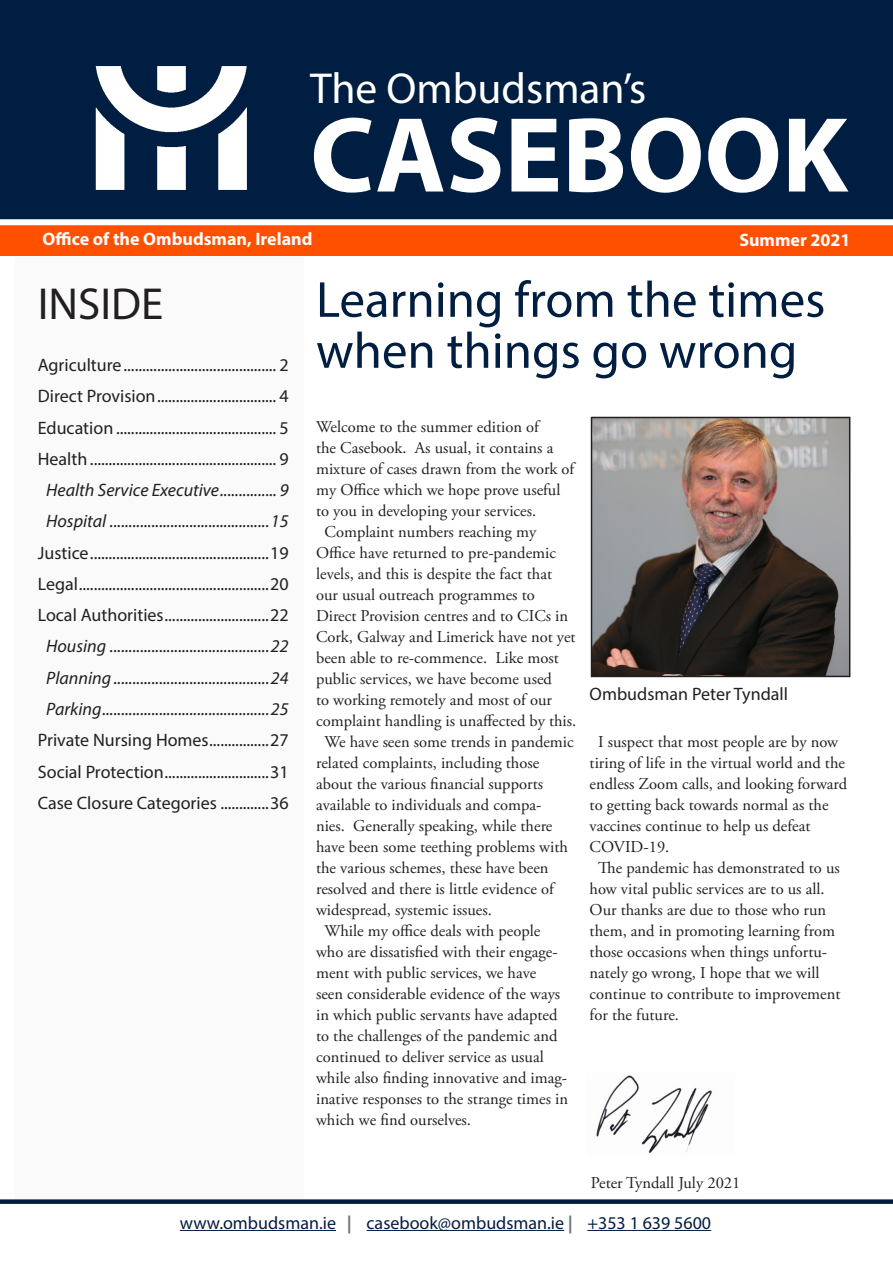
<style>
.page{position:relative;width:893px;height:1263px;background:#fff}
.page>*{position:absolute;margin:0;border:0;box-sizing:border-box;transform-origin:0 0}
.t1{font:700 107.85px "Myriad Pro";color:#fff}
.Lessons_Headline_No{font:51px/51px "Myriad Pro";color:#001e41}
.Section_Head{font:45px "Myriad Pro";color:#231f20}
.t2{font:43.5px "Myriad Pro";color:#fff}
.t3{font:18px "Myriad Pro";color:#231f20}
.t4{font:italic 18px "Myriad Pro";color:#231f20}
.t5{font:18px "Myriad Pro";color:#001e41}
.t6{font:700 18px "Myriad Pro";color:#fff}
.Case_Body_Intro{font:16.5px/21px "Adobe Garamond Pro";color:#231f20}
.Case_Body_Intro_FIRS{font:16.5px/21px "Adobe Garamond Pro";color:#231f20}
.s1{font-weight:700;color:#717680}
</style>
<div class="page">
<div style="left:0;top:0;width:893px;height:239px;background:#001e41"></div>
<div style="left:0;top:225px;width:893px;height:31px;background:#ff5000"></div>
<img style="left:95px;top:66px;width:152px;height:124px">
<div style="left:14px;top:257px;width:289px;height:945px;background:#fafafa"></div>
<hr style="left:180px;top:1230px;width:156px;height:1px;background:#001e41">
<hr style="left:367px;top:1230px;width:197px;height:1px;background:#001e41">
<hr style="left:587px;top:1230px;width:124px;height:1px;background:#001e41">
<div style="left:0;top:1199px;width:893px;height:5px;background:#001e41"></div>
<div style="left:0;top:219px;width:893px;height:6px;background:#fff"></div>
<img style="left:596px;top:1075px;width:116px;height:79px">
<img style="left:594px;top:420px;width:253px;height:254px">
<div style="left:591px;top:417px;width:259px;height:260px;border:2px solid #231f20"></div>
<h3 class="t2" style="left:310px;top:61px;width:338px">The Ombudsman’s</h3>
<h1 class="t1" style="left:310px;top:85px;width:539px">CASEBOOK</h1>
<p class="t6" style="left:43px;top:227px;width:271px">Office of the Ombudsman, Ireland</p>
<p class="t6" style="left:739px;top:228px;width:113px">Summer 2021</p>
<p class="Section_Head" style="left:38px;top:276px;width:127px">INSIDE</p>
<p class="t3" style="left:38px;top:354px;width:252px">Agriculture......................................... 2</p>
<p class="t3" style="left:38px;top:385px;width:252px">Direct Provision................................ 4</p>
<p class="t3" style="left:38px;top:417px;width:252px">Education ........................................... 5</p>
<p class="t3" style="left:38px;top:448px;width:252px">Health .................................................. 9</p>
<p class="t4" style="left:46px;top:479px;width:244px">Health Service Executive............... 9</p>
<p class="t4" style="left:46px;top:510px;width:244px">Hospital ..........................................15</p>
<p class="t3" style="left:38px;top:542px;width:252px">Justice................................................19</p>
<p class="t3" style="left:38px;top:573px;width:252px">Legal...................................................20</p>
<p class="t3" style="left:38px;top:604px;width:252px">Local Authorities............................22</p>
<p class="t4" style="left:46px;top:635px;width:244px">Housing ..........................................22</p>
<p class="t4" style="left:46px;top:667px;width:244px">Planning .........................................24</p>
<p class="t4" style="left:46px;top:698px;width:244px">Parking............................................25</p>
<p class="t3" style="left:38px;top:729px;width:252px">Private Nursing Homes................27</p>
<p class="t3" style="left:38px;top:760px;width:252px">Social Protection............................31</p>
<p class="t3" style="left:38px;top:792px;width:252px">Case Closure Categories .............36</p>
<p class="Lessons_Headline_No" style="left:316px;top:273px;width:511px">Learning from the times when things go wrong</p>
<p class="Case_Body_Intro_FIRS" style="left:316px;top:417px;width:260px">Welcome to the summer edition of<br>the Casebook. As usual, it contains a mixture of cases drawn from the work of my Office which we hope prove useful to you in developing your services.</p>
<p class="Case_Body_Intro" style="left:316px;top:522px;width:262px;text-indent:9px">Complaint numbers reaching my Office have returned to pre-pandemic levels, and this is despite the fact that our usual outreach programmes to Direct Provision centres and to CICs in Cork, Galway and Limerick have not yet been able to re-commence. Like most public services, we have become used<br>to working remotely and most of our complaint handling is unaffected by this.</p>
<p class="Case_Body_Intro" style="left:316px;top:732px;width:259px;text-indent:9px">We have seen some trends in pandemic related complaints, including those about the various financial supports available to individuals and compa&shy;nies. Generally speaking, while there have been some teething problems with the various schemes, these have been resolved and there is little evidence of widespread, systemic issues.</p>
<p class="Case_Body_Intro" style="left:316px;top:921px;width:253px;text-indent:9px">While my office deals with people who are dissatisfied with their engage&shy;ment with public services, we have<br>seen considerable evidence of the ways in which public servants have adapted to the challenges of the pandemic and continued to deliver service as usual while also finding innovative and imag&shy;inative responses to the strange times in which we find ourselves.</p>
<p class="t3" style="left:590px;top:683px;width:200px">Ombudsman Peter Tyndall</p>
<p class="Case_Body_Intro" style="left:590px;top:732px;width:259px;text-indent:9px">I suspect that most people are by now tiring of life in the virtual world and the endless Zoom calls, and looking forward to getting back towards normal as the vaccines continue to help us defeat COVID-19.</p>
<p class="Case_Body_Intro" style="left:590px;top:858px;width:252px;text-indent:9px">The pandemic has demonstrated to us how vital public services are to us all.<br>Our thanks are due to those who run them, and in promoting learning from those occasions when things unfortu&shy;nately go wrong, I hope that we will continue to contribute to improvement for the future.</p>
<p class="Case_Body_Intro_FIRS" style="left:591px;top:1173px;width:151px">Peter Tyndall July 2021</p>
<p class="t5" style="left:180px;top:1211px;width:533px">www.ombudsman.ie <span class="s1">|</span> casebook@ombudsman.ie <span class="s1">|</span> +353 1 639 5600</p>
</div>
